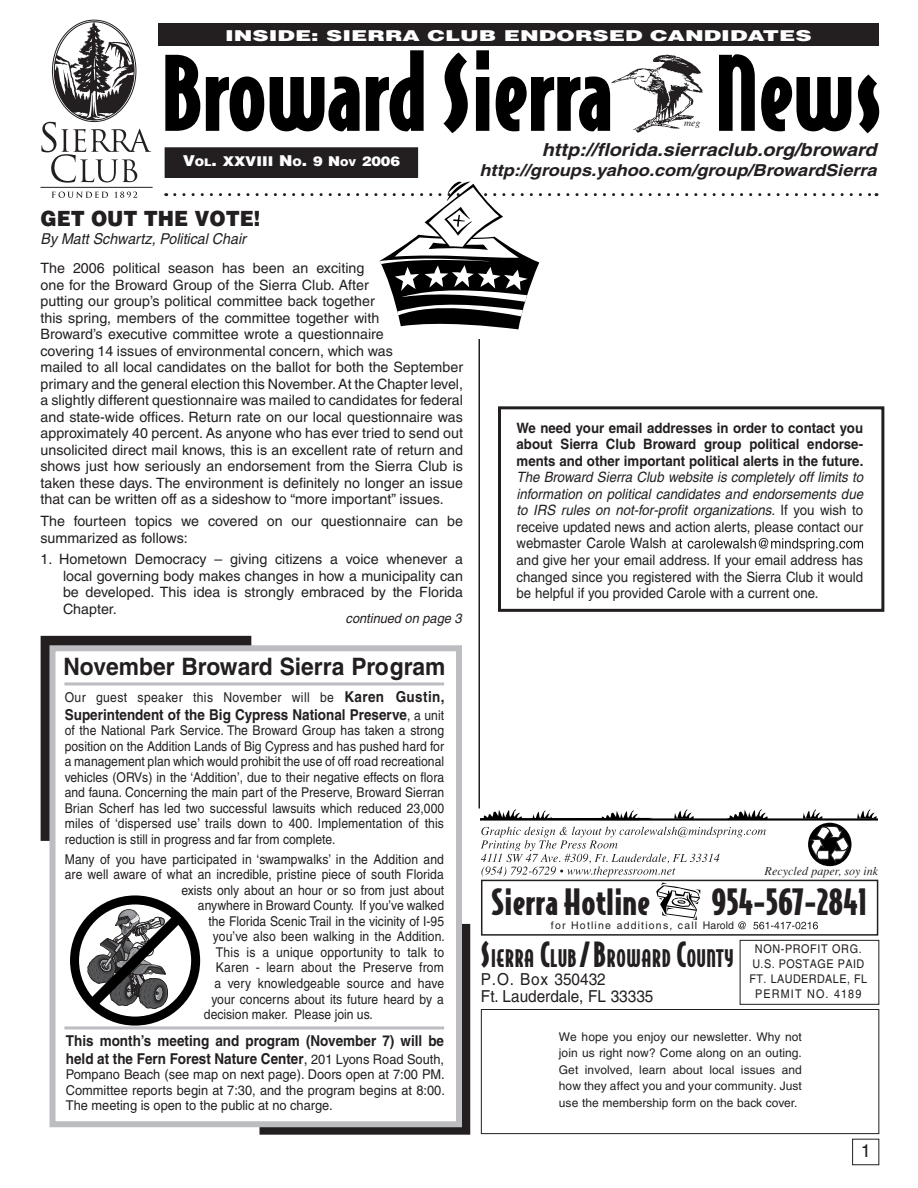
<style>
.page{position:relative;width:918px;height:1188px;background:#fff}
.page>*{position:absolute;margin:0;border:0;box-sizing:border-box;transform-origin:0 0}
.t1{font:900 34.5px "Bodega Sans";letter-spacing:.01em;color:#231f20}
.t2{font:700 24px "Helvetica";color:#231f20;scale:.95 1}
.t3{font:23.1px "Bodega Sans Black Oldstyle";letter-spacing:.04em;color:#231f20;scale:.85 1}
.t4{font:900 21px "Helvetica";letter-spacing:-.005em;color:#231f20;scale:.93 1}
.t5{font:italic 700 18px "Helvetica";color:#231f20;scale:1.1 1}
.t6{font:18px "Helvetica";color:#231f20}
.t7{font:italic 700 16.5px "Helvetica";color:#231f20;scale:1.1 1}
.t8{font:16.5px/16.5px "Helvetica";color:#231f20;scale:.93 1}
.t9{font:700 15px/17.2px "Helvetica";color:#231f20;scale:.9 1}
.t10{font:900 15px "Helvetica";color:#fff;scale:1.5 1}
.t11{font:italic 15px "Helvetica";color:#231f20;scale:.95 1}
.t12{font:14.25px/16.5px "Helvetica";color:#231f20}
.t13{font:14.25px/16.5px "Helvetica";color:#231f20;scale:.93 1}
.t14{font:700 14.25px/16.5px "Helvetica";color:#231f20;text-align:justify;scale:.93 1}
.t15{font:13.5px/15.5px "Helvetica";color:#231f20;text-align:justify;scale:.9 1}
.t16{font:13.5px/15.5px "Helvetica";color:#231f20;text-align:justify;scale:.95 1}
.t17{font:13.5px "Helvetica";letter-spacing:.03em;color:#231f20;scale:.9 1}
.t18{font:900 13.5px "Helvetica";color:#fff;scale:1.07 1}
.t19{font:italic 13.5px "Helvetica";color:#231f20;scale:.95 1}
.t20{font:12px/16.5px "Helvetica";letter-spacing:.015em;color:#231f20;text-align:justify}
.t21{font:12px/15px "Helvetica";letter-spacing:.04em;color:#231f20;text-align:center;scale:.9 1}
.t22{font:italic 12px "Times";color:#231f20}
.t23{font:10.5px "Helvetica";letter-spacing:.115em;color:#231f20}
.t24{font:italic 9.75px "Times";color:#231f20}
.s1{font-size:15px}
.s2{font-size:10.5px}
.s3{font-size:9.45px}
.s4{font-weight:700;font-size:15px}
.s5{font-weight:400;font-size:13.5px}
.s6{font-weight:400}
.s7{font-style:italic}
.s8{font-size:33px}
</style>
<div class="page">
<div style="left:260px;top:925px;width:210px;height:209px;background:#231f20"></div>
<div style="left:260px;top:924px;width:210px;height:211px;border:2px solid #231f20"></div>
<div style="left:852px;top:1139px;width:27px;height:26px;border:1px solid #231f20"></div>
<div style="left:165px;top:148px;width:252px;height:29px;background:#231f20"></div>
<div style="left:165px;top:147px;width:253px;height:31px;border:2px solid #231f20"></div>
<svg style="left:165px;top:55px;width:35px;height:76px"></svg>
<svg style="left:206px;top:77px;width:58px;height:54px"></svg>
<svg style="left:270px;top:77px;width:90px;height:54px"></svg>
<svg style="left:366px;top:50px;width:58px;height:81px"></svg>
<svg style="left:443px;top:52px;width:25px;height:81px"></svg>
<svg style="left:476px;top:50px;width:13px;height:81px"></svg>
<svg style="left:496px;top:77px;width:111px;height:54px"></svg>
<svg style="left:719px;top:54px;width:36px;height:77px"></svg>
<svg style="left:761px;top:77px;width:90px;height:54px"></svg>
<svg style="left:858px;top:75px;width:21px;height:58px"></svg>
<img style="left:607px;top:54px;width:96px;height:79px">
<div style="left:41px;top:637px;width:210px;height:203px;background:#231f20"></div>
<div style="left:41px;top:636px;width:210px;height:205px;border:2px solid #231f20"></div>
<div style="left:52px;top:648px;width:407px;height:476px;background:#fff"></div>
<div style="left:50px;top:645px;width:412px;height:482px;border:6px solid #bcbdc0"></div>
<hr style="left:40px;top:187px;width:113px;height:1px;background:#231f20">
<svg style="left:52px;top:192px;width:56px;height:6px"></svg>
<svg style="left:114px;top:192px;width:23px;height:6px"></svg>
<svg style="left:41px;top:20px;width:110px;height:163px"></svg>
<div style="left:740px;top:940px;width:139px;height:65px;border:1px solid #231f20"></div>
<div style="left:481px;top:880px;width:397px;height:56px;border:2px solid #231f20"></div>
<div style="left:481px;top:1009px;width:398px;height:125px;border:1px solid #231f20"></div>
<svg style="left:656px;top:883px;width:44px;height:37px"></svg>
<svg style="left:738px;top:921px;width:80px;height:8px"></svg>
<hr style="left:64px;top:1026px;width:380px;height:3px;background:#bcbdc0">
<hr style="left:64px;top:682px;width:380px;height:3px;background:#bcbdc0">
<svg style="left:175px;top:183px;width:702px;height:146px"></svg>
<svg style="left:447px;top:182px;width:23px;height:19px"></svg>
<svg style="left:66px;top:895px;width:139px;height:135px"></svg>
<div style="left:158px;top:23px;width:721px;height:23px;background:#231f20"></div>
<hr style="left:478px;top:339px;width:2px;height:469px;background:#231f20">
<div style="left:498px;top:406px;width:386px;height:206px;border:3px solid #231f20"></div>
<svg style="left:672px;top:538px;width:191px;height:14px"></svg>
<svg style="left:481px;top:809px;width:396px;height:68px"></svg>
<p class="t10" style="left:225px;top:26px;width:78px">INSIDE: SIE</p>
<p class="t10" style="left:368px;top:26px;width:298px">RRA CLU B ENDORSED CANDIDATES</p>
<p class="t18" style="left:183px;top:153px;width:205px"><span class="s1">V</span><span class="s2">OL</span><span class="s1">.</span> XXVIII <span class="s1">N</span><span class="s2">O</span><span class="s1">.</span> 9 N<span class="s3">OV</span> 2006</p>
<h3 class="t4" style="left:40px;top:205px;width:238px">GET OUT THE VOTE!</h3>
<p class="t11" style="left:40px;top:230px;width:218px">By Matt Schwartz, Political Chair</p>
<p class="t12" style="left:40px;top:260px;width:424px">The 2006 political season has been an exciting<br>one for the Broward Group of the Sierra Club. After<br>putting our group’s political committee back together<br>this spring, members of the committee together with<br>Broward’s executive committee wrote a questionnaire<br>covering 14 issues of environmental concern, which was<br>mailed to all local candidates on the ballot for both the September primary and the general election this November. At the Chapter level, a slightly different questionnaire was mailed to candidates for federal and state-wide offices. Return rate on our local questionnaire was approximately 40 percent. As anyone who has ever tried to send out unsolicited direct mail knows, this is an excellent rate of return and shows just how seriously an endorsement from the Sierra Club is taken these days. The environment is definitely no longer an issue that can be written off as a sideshow to “more important” issues.</p>
<p class="t12" style="left:40px;top:513px;width:424px">The fourteen topics we covered on our questionnaire can be summarized as follows:</p>
<p class="t12" style="left:63px;top:551px;width:402px;text-align:justify;text-indent:-22px">1. Hometown Democracy – giving citizens a voice whenever a local governing body makes changes in how a municipality can be developed. This idea is strongly embraced by the Florida Chapter.</p>
<p class="t19" style="left:346px;top:611px;width:124px">continued on page 3</p>
<h2 class="t2" style="left:64px;top:652px;width:404px">November Broward Sierra Program</h2>
<p class="t17" style="left:65px;top:690px;width:424px">Our guest speaker this November will be <span class="s4">Karen Gustin,</span></p>
<p class="t9" style="left:65px;top:706px;width:423px">Superintendent of the Big Cypress National Preserve<span class="s5">, a unit</span></p>
<p class="t15" style="left:65px;top:723px;width:423px">of the National Park Service. The Broward Group has taken a strong position on the Addition Lands of Big Cypress and has pushed hard for a management plan which would prohibit the use of off road recreational vehicles (ORVs) in the ‘Addition’, due to their negative effects on flora and fauna. Concerning the main part of the Preserve, Broward Sierran Brian Scherf has led two successful lawsuits which reduced 23,000 miles of ‘dispersed use’ trails down to 400. Implementation of this reduction is still in progress and far from complete.</p>
<p class="t15" style="left:65px;top:851px;width:423px">Many of you have participated in ‘swampwalks’ in the Addition and</p>
<p class="t15" style="left:65px;top:867px;width:423px">are well aware of what an incredible, pristine piece of south Florida</p>
<p class="t15" style="left:181px;top:882px;width:293px">exists only about an hour or so from just about</p>
<p class="t15" style="left:198px;top:898px;width:275px">anywhere in Broward County. If you’ve walked</p>
<p class="t15" style="left:208px;top:913px;width:263px">the Florida Scenic Trail in the vicinity of I-95</p>
<p class="t15" style="left:213px;top:929px;width:259px">you’ve also been walking in the Addition.</p>
<p class="t15" style="left:216px;top:944px;width:255px">This is a unique opportunity to talk to</p>
<p class="t15" style="left:216px;top:960px;width:255px">Karen - learn about the Preserve from</p>
<p class="t15" style="left:214px;top:975px;width:257px">a very knowledgeable source and have</p>
<p class="t15" style="left:211px;top:991px;width:260px">your concerns about its future heard by a</p>
<p class="t15" style="left:204px;top:1007px;width:189px">decision maker. Please join us.</p>
<p class="t9" style="left:66px;top:1032px;width:422px">This month’s meeting and program (November 7) will be held at the Fern Forest Nature Center<span class="s6">,</span> <span class="s5">201 Lyons Road South,</span></p>
<p class="t16" style="left:66px;top:1067px;width:400px">Pompano Beach (see map on next page). Doors open at 7:00 PM.<br>Committee reports begin at 7:30, and the program begins at 8:00.<br>The meeting is open to the public at no charge.</p>
<p class="t24" style="left:684px;top:117px;width:18px">meg</p>
<p class="t5" style="left:542px;top:139px;width:306px">http://florida.sierraclub.org/broward</p>
<p class="t7" style="left:480px;top:160px;width:362px">http://groups.yahoo.com/group/BrowardSierra</p>
<p class="t14" style="left:517px;top:419px;width:375px">We need your email addresses in order to contact you about Sierra Club Broward group political endorse&shy;ments and other important political alerts in the future.</p>
<p class="t13" style="left:517px;top:469px;width:374px"><span class="s7">The Broward Sierra Club website is completely off limits to information on political candidates and endorsements due to IRS rules on not-for-profit organizations.</span> If you wish to receive updated news and action alerts, please contact our webmaster Carole Walsh<br>and give her your email address. If your email address has changed since you registered with the Sierra Club it would be helpful if you provided Carole with a current one.</p>
<p class="t22" style="left:765px;top:864px;width:115px">Recycled paper, soy ink</p>
<h1 class="t1" style="left:492px;top:878px;width:160px">Sierra Hotline</h1>
<h1 class="t1" style="left:711px;top:878px;width:158px">954-567-2841</h1>
<p class="t23" style="left:551px;top:919px;width:184px">for Hotline additions, call Harold</p>
<h3 class="t3" style="left:481px;top:943px;width:299px"><span class="s8">S</span>IERRA <span class="s8">C</span>LUB <span class="s8">/ B</span>ROWARD <span class="s8">C</span>OUNTY</h3>
<p class="t8" style="left:481px;top:971px;width:187px">P.O. Box 350432<br>Ft. Lauderdale, FL 33335</p>
<p class="t21" style="left:749px;top:941px;width:132px">NON-PROFIT ORG.<br>U.S. POSTAGE PAID<br>FT. LAUDERDALE, FL<br>PERMIT NO. 4189</p>
<p class="t20" style="left:559px;top:1028px;width:245px">We hope you enjoy our newsletter. Why not join us right now? Come along on an outing.<br>Get involved, learn about local issues and how they affect you and your community. Just use the membership form on the back cover.</p>
<p class="t6" style="left:861px;top:1140px;width:12px">1</p>
</div>
